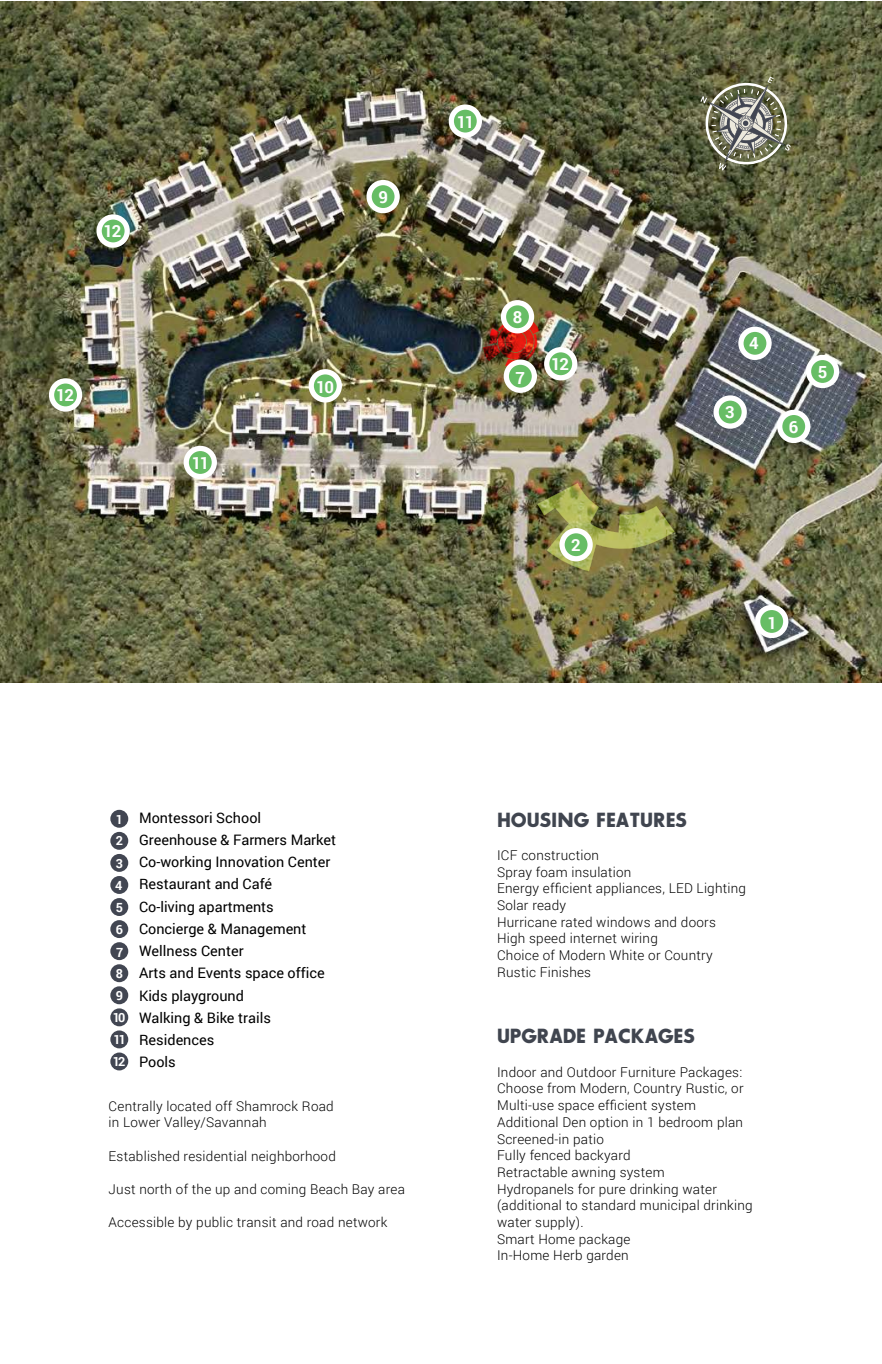
<style>
.page{position:relative;width:882px;height:1364px;background:#fff}
.page>*{position:absolute;margin:0;border:0;box-sizing:border-box;transform-origin:0 0}
.t1{font:19.95px "Sans Serif Bld FLF";color:#40454f}
.t2{font:700 16.62px "Roboto";letter-spacing:-.075em;color:#fff}
.t3{font:14.53px/22.2px "Roboto";color:#000}
.t4{font:300 13.47px/16.6px "Roboto";letter-spacing:.02em;color:#000}
.t5{font:700 12.6px/22.1px "Roboto";color:#fff}
</style>
<div class="page">
<img style="left:1px;top:1px;width:881px;height:681px">
<svg style="left:700px;top:77px;width:93px;height:93px;background:#80826c"></svg>
<svg style="left:758px;top:607px;width:28px;height:28px"></svg>
<div style="left:755px;top:604px;width:33px;height:34px;border:5px solid #fff;border-radius:50%"></div>
<svg style="left:716px;top:398px;width:28px;height:28px"></svg>
<div style="left:714px;top:395px;width:33px;height:33px;border:5px solid #fff;border-radius:50%"></div>
<svg style="left:741px;top:329px;width:28px;height:28px"></svg>
<div style="left:738px;top:326px;width:34px;height:34px;border:5px solid #fff;border-radius:50%"></div>
<div style="left:809px;top:357px;width:28px;height:28px;background:#67bd65;border-radius:50%"></div>
<div style="left:806px;top:355px;width:33px;height:33px;border:5px solid #fff;border-radius:50%"></div>
<svg style="left:369px;top:182px;width:28px;height:29px"></svg>
<div style="left:366px;top:180px;width:34px;height:33px;border:5px solid #fff;border-radius:50%"></div>
<svg style="left:547px;top:349px;width:28px;height:29px"></svg>
<div style="left:544px;top:347px;width:33px;height:33px;border:5px solid #fff;border-radius:50%"></div>
<svg style="left:451px;top:107px;width:28px;height:28px"></svg>
<div style="left:449px;top:104px;width:33px;height:34px;border:5px solid #fff;border-radius:50%"></div>
<svg style="left:52px;top:381px;width:28px;height:28px"></svg>
<div style="left:49px;top:378px;width:33px;height:33px;border:5px solid #fff;border-radius:50%"></div>
<svg style="left:311px;top:372px;width:28px;height:28px"></svg>
<div style="left:309px;top:369px;width:33px;height:33px;border:5px solid #fff;border-radius:50%"></div>
<svg style="left:780px;top:412px;width:28px;height:28px"></svg>
<div style="left:777px;top:409px;width:33px;height:34px;border:5px solid #fff;border-radius:50%"></div>
<div style="left:186px;top:448px;width:28px;height:28px;background:#67bd65;border-radius:50%"></div>
<div style="left:184px;top:446px;width:33px;height:33px;border:5px solid #fff;border-radius:50%"></div>
<img style="left:537px;top:483px;width:138px;height:88px">
<svg style="left:562px;top:530px;width:28px;height:28px"></svg>
<div style="left:559px;top:528px;width:34px;height:33px;border:5px solid #fff;border-radius:50%"></div>
<img style="left:483px;top:318px;width:57px;height:50px">
<svg style="left:503px;top:303px;width:29px;height:28px"></svg>
<div style="left:501px;top:300px;width:33px;height:33px;border:5px solid #fff;border-radius:50%"></div>
<svg style="left:506px;top:362px;width:28px;height:28px"></svg>
<div style="left:504px;top:359px;width:33px;height:34px;border:5px solid #fff;border-radius:50%"></div>
<svg style="left:99px;top:217px;width:28px;height:28px"></svg>
<div style="left:97px;top:214px;width:33px;height:34px;border:5px solid #fff;border-radius:50%"></div>
<div style="left:110px;top:809px;width:18px;height:18px;background:#424652;border-radius:50%"></div>
<div style="left:110px;top:831px;width:18px;height:18px;background:#424652;border-radius:50%"></div>
<div style="left:110px;top:853px;width:18px;height:18px;background:#424652;border-radius:50%"></div>
<div style="left:110px;top:875px;width:18px;height:18px;background:#424652;border-radius:50%"></div>
<div style="left:110px;top:897px;width:18px;height:18px;background:#424652;border-radius:50%"></div>
<div style="left:110px;top:920px;width:18px;height:17px;background:#424652;border-radius:50%"></div>
<div style="left:110px;top:942px;width:18px;height:17px;background:#424652;border-radius:50%"></div>
<div style="left:110px;top:964px;width:18px;height:18px;background:#424652;border-radius:50%"></div>
<div style="left:110px;top:986px;width:18px;height:18px;background:#424652;border-radius:50%"></div>
<div style="left:110px;top:1008px;width:18px;height:18px;background:#424652;border-radius:50%"></div>
<div style="left:110px;top:1030px;width:18px;height:18px;background:#424652;border-radius:50%"></div>
<div style="left:110px;top:1052px;width:18px;height:18px;background:#424652;border-radius:50%"></div>
<p class="t2" style="left:103px;top:219px;width:19px">12</p>
<p class="t2" style="left:56px;top:384px;width:19px">12</p>
<p class="t2" style="left:192px;top:451px;width:19px">11</p>
<p class="t2" style="left:379px;top:186px;width:11px">9</p>
<p class="t2" style="left:316px;top:375px;width:19px">10</p>
<p class="t2" style="left:457px;top:110px;width:19px">11</p>
<p class="t2" style="left:513px;top:305px;width:11px">8</p>
<p class="t2" style="left:515px;top:366px;width:11px">7</p>
<p class="t2" style="left:551px;top:352px;width:19px">12</p>
<p class="t2" style="left:571px;top:533px;width:11px">2</p>
<p class="t2" style="left:749px;top:331px;width:11px">4</p>
<p class="t2" style="left:725px;top:401px;width:11px">3</p>
<p class="t2" style="left:789px;top:415px;width:11px">6</p>
<p class="t2" style="left:818px;top:361px;width:11px">5</p>
<p class="t2" style="left:767px;top:610px;width:11px">1</p>
<p class="t3" style="left:139px;top:805px;width:199px">Montessori School<br>Greenhouse &amp; Farmers Market<br>Co-working Innovation Center<br>Restaurant and Café<br>Co-living apartments<br>Concierge &amp; Management<br>Wellness Center<br>Arts and Events space office<br>Kids playground<br>Walking &amp; Bike trails<br>Residences<br>Pools</p>
<p class="t4" style="left:109px;top:1096px;width:227px">Centrally located off Shamrock Road in Lower Valley/Savannah</p>
<p class="t4" style="left:109px;top:1146px;width:229px">Established residential neighborhood</p>
<p class="t4" style="left:109px;top:1180px;width:298px">Just north of the up and coming Beach Bay area</p>
<p class="t4" style="left:109px;top:1213px;width:280px">Accessible by public transit and road network</p>
<p class="t5" style="left:113px;top:807px;width:15px">1<br>2<br>3<br>4<br>5<br>6<br>7<br>8<br>9<br>10<br>11<br>12</p>
<h1 class="t1" style="left:497px;top:808px;width:191px">HOUSING FEATURES</h1>
<p class="t4" style="left:497px;top:846px;width:251px">ICF construction<br>Spray foam insulation<br>Energy efficient appliances, LED Lighting<br>Solar ready<br>Hurricane rated windows and doors<br>High speed internet wiring<br>Choice of Modern White or Country<br>Rustic Finishes</p>
<h1 class="t1" style="left:497px;top:1025px;width:199px">UPGRADE PACKAGES</h1>
<p class="t4" style="left:497px;top:1063px;width:257px">Indoor and Outdoor Furniture Packages:<br>Choose from Modern, Country Rustic, or<br>Multi-use space efficient system<br>Additional Den option in 1 bedroom plan<br>Screened-in patio<br>Fully fenced backyard<br>Retractable awning system<br>Hydropanels for pure drinking water (additional to standard municipal drinking water supply).<br>Smart Home package<br>In-Home Herb garden</p>
</div>
